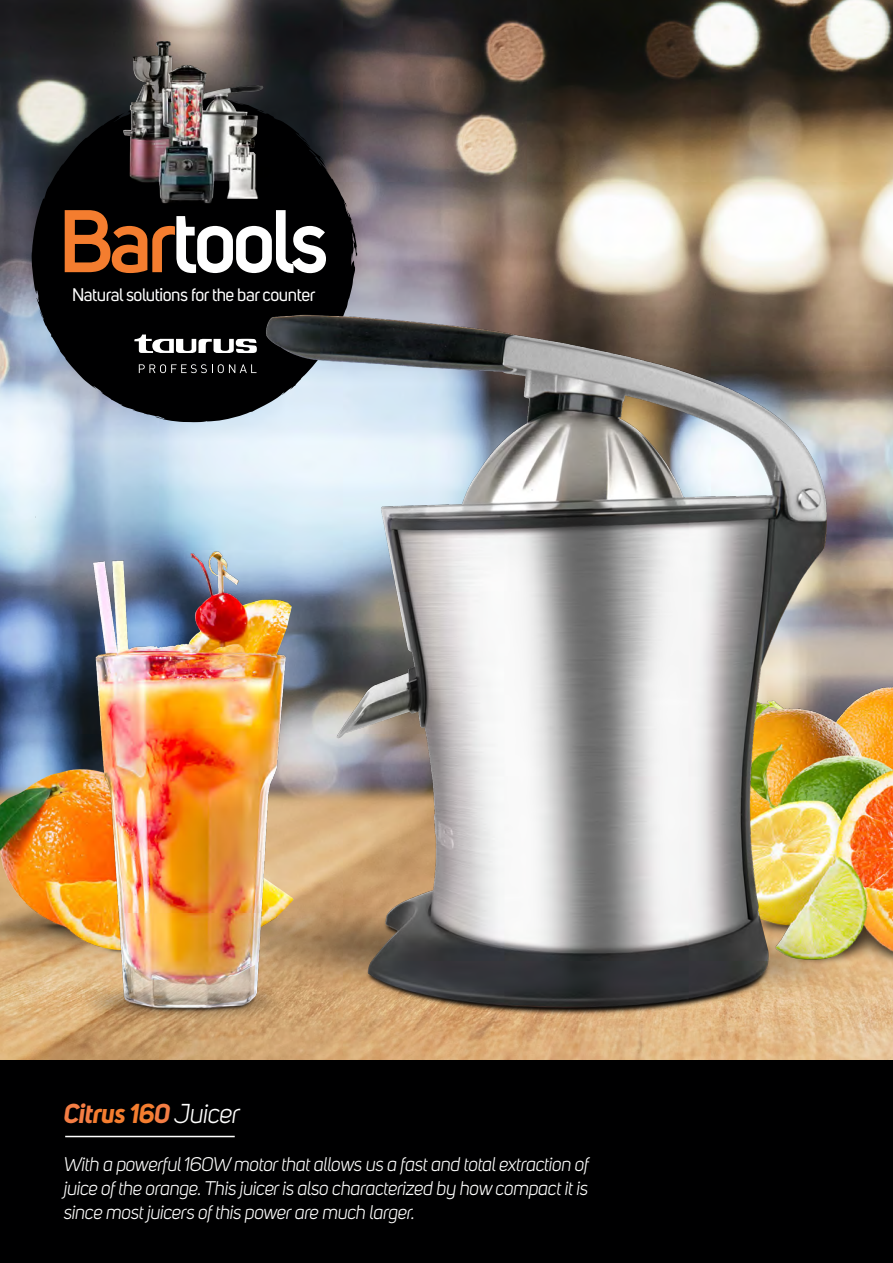
<style>
.page{position:relative;width:893px;height:1263px;background:#fff}
.page>*{position:absolute;margin:0;border:0;box-sizing:border-box;transform-origin:0 0}
.t1{font:italic 27px "Uni Sans";letter-spacing:-.025em;color:#fff}
.t2{font:italic 19.5px "Uni Sans";letter-spacing:-.025em;color:#fff}
.t3{font:18px "Uni Sans";letter-spacing:-.025em;color:#fff}
.s1{font-weight:700;color:#f47d44}
.s2{font-weight:700;color:#f47d2f}
</style>
<div class="page">
<img style="left:0;top:0;width:893px;height:1060px">
<svg style="left:31px;top:96px;width:326px;height:326px;background:#383a3e"></svg>
<svg style="left:65px;top:210px;width:261px;height:63px;background:#5b3217"></svg>
<img style="left:111px;top:33px;width:177px;height:177px">
<div style="left:0;top:1060px;width:893px;height:203px;background:#000001"></div>
<hr style="left:65px;top:1136px;width:170px;height:1px;background:#fff">
<img style="left:0;top:740px;width:75px;height:279px">
<img style="left:75px;top:544px;width:242px;height:510px">
<img style="left:714px;top:633px;width:179px;height:409px">
<img style="left:136px;top:223px;width:714px;height:802px">
<p class="t3" style="left:72px;top:284px;width:245px">Natural solutions for the bar counter</p>
<p class="t1" style="left:64px;top:1098px;width:178px"><span class="s1">Cit</span><span class="s2">rus 16</span><span class="s1">0</span> Juicer</p>
<p class="t2" style="left:64px;top:1153px;width:527px">With a powerful 160W motor that allows us a fast and total extraction of</p>
<p class="t2" style="left:64px;top:1177px;width:526px">juice of the orange. This juicer is also characterized by how compact it is</p>
<p class="t2" style="left:64px;top:1201px;width:353px">since most juicers of this power are much larger.</p>
</div>
